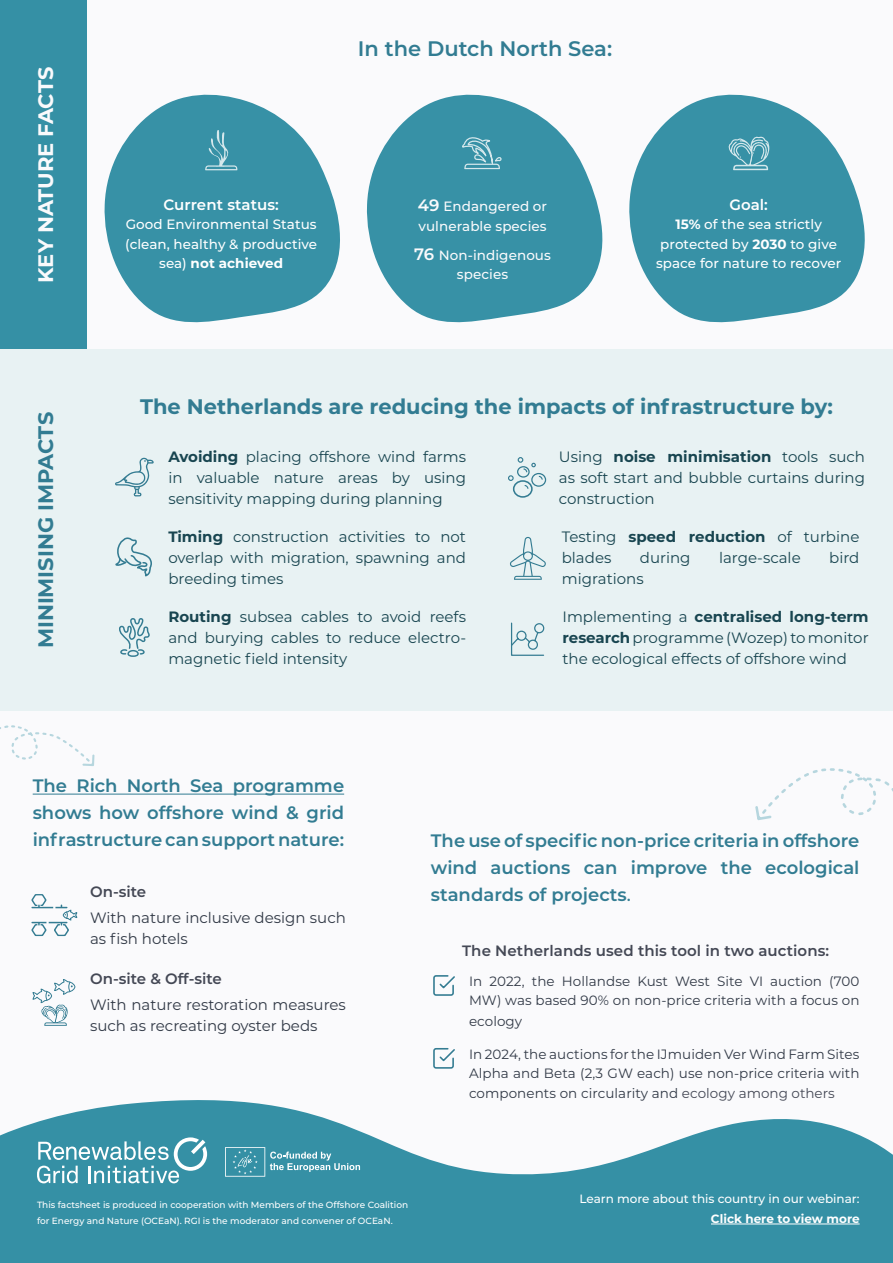
<style>
.page{position:relative;width:893px;height:1263px;background:#fafafc}
.page>*{position:absolute;margin:0;border:0;box-sizing:border-box;transform-origin:0 0}
.t1{font:700 21px "Montserrat";color:#327c92}
.t2{font:600 21px "Montserrat";color:#327c92}
.t3{font:700 21px "Montserrat";color:#fafafc}
.t4{font:600 18px/27px "Montserrat";color:#327c92;text-align:justify}
.t5{font:15px/21px "Montserrat";color:#184550;text-align:justify}
.t6{font:15px/21px "Montserrat";color:#313946}
.t7{font:600 15px "Montserrat";letter-spacing:.005em;color:#444855}
.t8{font:600 15px "Montserrat";letter-spacing:.005em;color:#fff}
.t9{font:13.5px/19.5px "Montserrat";letter-spacing:.005em;color:#313946}
.t10{font:500 13.5px/19.5px "Montserrat";letter-spacing:.005em;color:#fff;text-align:center}
.t11{font:500 13.5px/19.5px "Montserrat";letter-spacing:.005em;color:#fafafc}
.t12{font:500 12px "Montserrat";color:#fff}
.t13{font:700 12px "Montserrat";color:#fff}
.t14{font:500 9px/16.5px "Montserrat";color:#fff}
.s1{font-weight:700}
.s2{font-weight:600;font-size:16.5px}
.s3{font-weight:500}
.s4{color:#444855}
</style>
<div class="page">
<svg style="left:0;top:1100px;width:893px;height:163px;fill:#3590a5"></svg>
<div style="left:0;top:0;width:87px;height:349px;background:#3590a5"></div>
<svg style="left:104px;top:94px;width:236px;height:229px;fill:#3791a6"></svg>
<svg style="left:205px;top:130px;width:32px;height:40px"></svg>
<svg style="left:366px;top:94px;width:237px;height:229px;fill:#3791a6"></svg>
<svg style="left:462px;top:134px;width:41px;height:38px;background:#57a3b4"></svg>
<svg style="left:629px;top:94px;width:236px;height:229px;fill:#3791a6"></svg>
<svg style="left:728px;top:136px;width:41px;height:34px"></svg>
<div style="left:0;top:349px;width:893px;height:362px;background:#e8f2f3"></div>
<svg style="left:115px;top:458px;width:39px;height:38px"></svg>
<svg style="left:115px;top:537px;width:37px;height:40px"></svg>
<svg style="left:119px;top:618px;width:31px;height:39px"></svg>
<div style="left:513px;top:480px;width:20px;height:18px;border:2px solid #347c92;border-radius:50%"></div>
<div style="left:531px;top:473px;width:15px;height:14px;border:1px solid #347c92;border-radius:50%"></div>
<svg style="left:508px;top:457px;width:35px;height:33px"></svg>
<svg style="left:510px;top:537px;width:36px;height:43px"></svg>
<svg style="left:511px;top:622px;width:34px;height:34px"></svg>
<hr style="left:33px;top:794px;width:311px;height:1px;background:#327c92">
<svg style="left:31px;top:894px;width:46px;height:42px"></svg>
<svg style="left:32px;top:979px;width:44px;height:47px"></svg>
<svg style="left:433px;top:975px;width:22px;height:21px"></svg>
<svg style="left:433px;top:1048px;width:22px;height:21px"></svg>
<svg style="left:0;top:725px;width:94px;height:41px"></svg>
<svg style="left:755px;top:768px;width:138px;height:52px"></svg>
<hr style="left:711px;top:1224px;width:149px;height:1px;background:#fff">
<svg style="left:37px;top:1137px;width:170px;height:46px"></svg>
<svg style="left:225px;top:1147px;width:135px;height:30px;background:#52a0b1"></svg>
<h1 class="t3" style="left:30px;top:283px;width:219px;rotate:-90deg">KEY NATURE FACTS</h1>
<h1 class="t1" style="left:30px;top:648px;width:238px;rotate:-90deg">MINIMISING IMPACTS</h1>
<h1 class="t2" style="left:358px;top:33px;width:256px">In the Dutch North Sea:</h1>
<p class="t8" style="left:163px;top:194px;width:117px">Current status:</p>
<p class="t10" style="left:125px;top:214px;width:194px">Good Environmental Status (clean, healthy &amp; productive sea) <span class="s1">not achieved</span></p>
<p class="t11" style="left:418px;top:196px;width:131px"><span class="s2">49</span> Endangered or vulnerable species</p>
<p class="t11" style="left:414px;top:245px;width:138px;text-align:center"><span class="s2">76</span> Non-indigenous species</p>
<p class="t8" style="left:729px;top:194px;width:40px">Goal:</p>
<p class="t10" style="left:656px;top:214px;width:187px"><span class="s1">15%</span> of the sea strictly protected by <span class="s1">2030</span> to give space for nature to recover</p>
<h1 class="t1" style="left:140px;top:392px;width:694px">The Netherlands are reducing the impacts of infrastructure by:</h1>
<p class="t5" style="left:168px;top:446px;width:299px"><span class="s1">Avoiding</span> placing offshore wind farms in valuable nature areas by using sensitivity mapping during planning</p>
<p class="t5" style="left:168px;top:525px;width:299px"><span class="s1">Timing</span> construction activities to not overlap with migration, spawning and breeding times</p>
<p class="t5" style="left:168px;top:605px;width:299px"><span class="s1">Routing</span> subsea cables to avoid reefs and burying cables to reduce electro&shy;magnetic field intensity</p>
<p class="t5" style="left:559px;top:446px;width:308px">Using <span class="s1">noise minimisation</span> tools such as soft start and bubble curtains during construction</p>
<p class="t5" style="left:562px;top:525px;width:299px">Testing <span class="s1">speed reduction</span> of turbine blades</p>
<p class="t5" style="left:640px;top:546px;width:52px">during</p>
<p class="t5" style="left:719px;top:546px;width:83px">large-scale</p>
<p class="t5" style="left:829px;top:546px;width:32px">bird</p>
<p class="t5" style="left:562px;top:567px;width:83px">migrations</p>
<p class="t5" style="left:562px;top:605px;width:308px">Implementing a <span class="s1">centralised long-term research</span> programme (Wozep) to monitor the ecological effects of offshore wind</p>
<p class="t4" style="left:33px;top:772px;width:313px">The Rich North Sea programme shows how offshore wind &amp; grid infrastructure can support nature:</p>
<p class="t7" style="left:90px;top:880px;width:58px">On-site</p>
<p class="t6" style="left:90px;top:906px;width:257px">With nature inclusive design such as fish hotels</p>
<p class="t7" style="left:90px;top:968px;width:133px">On-site &amp; Off-site</p>
<p class="t6" style="left:90px;top:993px;width:257px">With nature restoration measures such as recreating oyster beds</p>
<p class="t4" style="left:431px;top:826px;width:430px">The use of specific non-price criteria in offshore wind auctions can improve the ecological standards of projects<span class="s3">.</span></p>
<p class="t7" style="left:462px;top:940px;width:368px">The Netherlands used this tool in two auctions:</p>
<p class="t9" style="left:469px;top:971px;width:392px">In 2022, the Hollandse Kust West Site VI auction (700<br>MW) was based 90% on non-price criteria with a focus on</p>
<p class="t9" style="left:469px;top:1011px;width:55px">ecology</p>
<p class="t9" style="left:469px;top:1043px;width:392px;text-align:justify">In 2024, the auctions for the IJmuiden Ver Wind Farm Sites Alpha and Beta (2,3 GW each) use non-price criteria with components on circularity and <span class="s4">ecology among others</span></p>
<p class="t14" style="left:37px;top:1196px;width:373px">This factsheet is produced in cooperation with Members of the Offshore Coalition for Energy and Nature (OCEaN). RGI is the moderator and convener of OCEaN.</p>
<p class="t12" style="left:579px;top:1190px;width:282px">Learn more about this country in our webinar:</p>
<p class="t13" style="left:711px;top:1210px;width:150px">Click here to view more</p>
</div>
